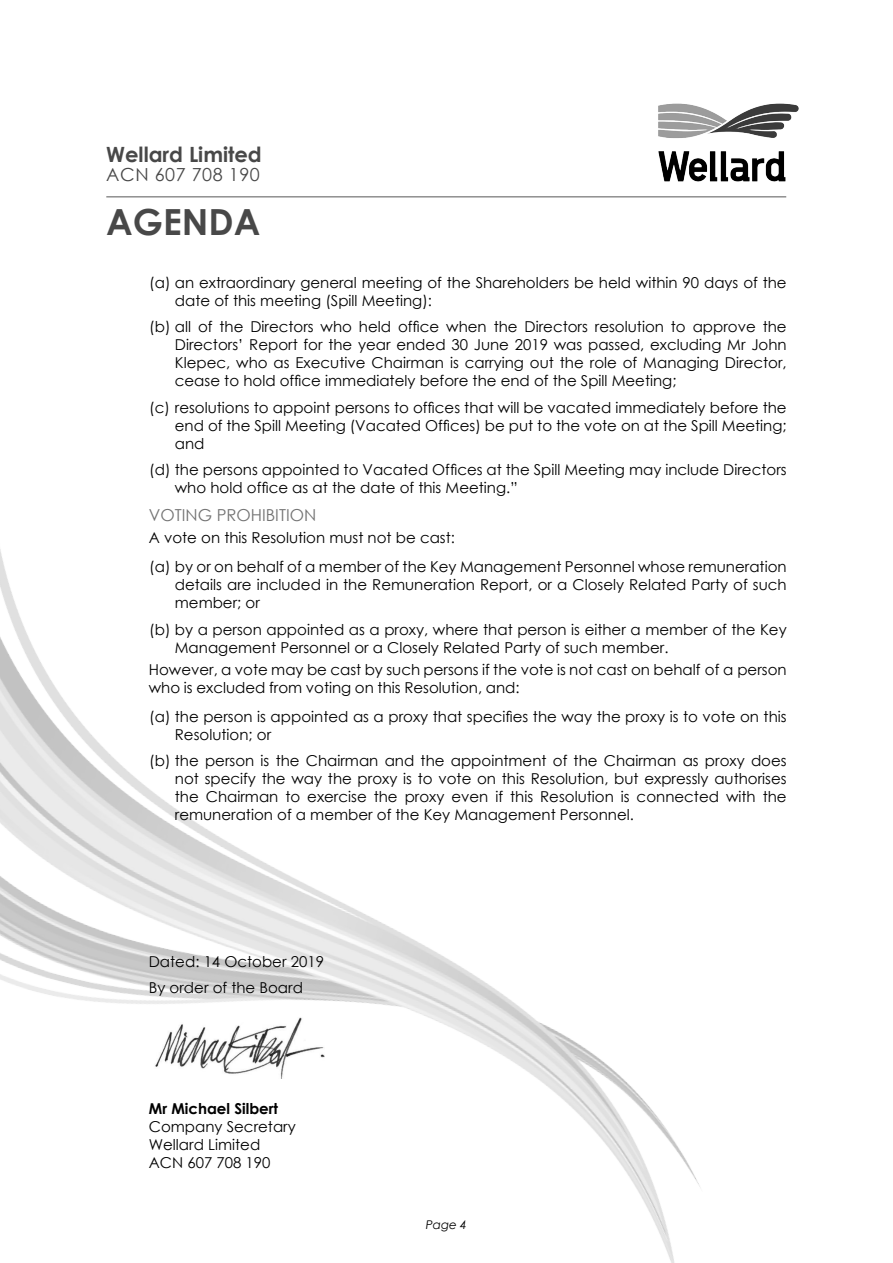
<style>
.page{position:relative;width:893px;height:1263px;background:#fff}
.page>*{position:absolute;margin:0;border:0;box-sizing:border-box;transform-origin:0 0}
.t1{font:700 36px "Century Gothic";color:#484848}
.t2{font:700 21px "Century Gothic";color:#484848}
.t3{font:18px "Century Gothic";letter-spacing:.03em;color:#484848}
.Small_gray_heading{font:16.5px "Century Gothic";color:#737373}
.Indented_Text{font:15px/18px "Century Gothic";color:#000}
.Body_Text{font:15px "Century Gothic";color:#000}
.Body_Text-2{font:700 15px "Century Gothic";color:#000}
.t4{font:italic 12px "Century Gothic";color:#000}
</style>
<div class="page">
<img style="left:658px;top:103px;width:141px;height:79px">
<img style="left:0;top:549px;width:700px;height:714px">
<hr style="left:106px;top:196px;width:680px;height:2px;background:#8f8f8f">
<img style="left:143px;top:1014px;width:187px;height:65px">
<h2 class="t2" style="left:106px;top:138px;width:157px">Wellard Limited</h2>
<p class="t3" style="left:106px;top:162px;width:155px">ACN 607 708 190</p>
<h1 class="t1" style="left:106px;top:195px;width:156px">AGENDA</h1>
<p class="Indented_Text" style="left:175px;top:273px;width:613px;text-indent:-26px">(a) an extraordinary general meeting of the Shareholders be held within 90 days of the date of this meeting (Spill Meeting):</p>
<p class="Indented_Text" style="left:175px;top:317px;width:613px;text-align:justify;text-indent:-26px">(b) all of the Directors who held office when the Directors resolution to approve the Directors’ Report for the year ended 30 June 2019 was passed, excluding Mr John Klepec, who as Executive Chairman is carrying out the role of Managing Director, cease to hold office immediately before the end of the Spill Meeting;</p>
<p class="Indented_Text" style="left:175px;top:398px;width:613px;text-align:justify;text-indent:-26px">(c) resolutions to appoint persons to offices that will be vacated immediately before the end of the Spill Meeting (Vacated Offices) be put to the vote on at the Spill Meeting; and</p>
<p class="Indented_Text" style="left:175px;top:460px;width:613px;text-indent:-26px">(d) the persons appointed to Vacated Offices at the Spill Meeting may include Directors who hold office as at the date of this Meeting.”</p>
<p class="Small_gray_heading" style="left:149px;top:504px;width:169px">VOTING PROHIBITION</p>
<p class="Indented_Text" style="left:149px;top:529px;width:308px">A vote on this Resolution must not be cast:</p>
<p class="Indented_Text" style="left:175px;top:557px;width:613px;text-align:justify;text-indent:-26px">(a) by or on behalf of a member of the Key Management Personnel whose remuneration details are included in the Remuneration Report, or a Closely Related Party of such member; or</p>
<p class="Indented_Text" style="left:175px;top:620px;width:613px;text-indent:-26px">(b) by a person appointed as a proxy, where that person is either a member of the Key<br>Management Personnel or a Closely Related Party of such member.</p>
<p class="Indented_Text" style="left:149px;top:660px;width:639px">However, a vote may be cast by such persons if the vote is not cast on behalf of a person who is excluded from voting on this Resolution, and:</p>
<p class="Indented_Text" style="left:175px;top:707px;width:613px;text-indent:-26px">(a) the person is appointed as a proxy that specifies the way the proxy is to vote on this<br>Resolution; or</p>
<p class="Indented_Text" style="left:175px;top:751px;width:613px;text-align:justify;text-indent:-26px">(b) the person is the Chairman and the appointment of the Chairman as proxy does not specify the way the proxy is to vote on this Resolution, but expressly authorises the Chairman to exercise the proxy even if this Resolution is connected with the remuneration of a member of the Key Management Personnel.</p>
<p class="Body_Text" style="left:149px;top:951px;width:177px">Dated: 14 October 2019</p>
<p class="Body_Text" style="left:149px;top:977px;width:156px">By order of the Board</p>
<p class="Body_Text-2" style="left:149px;top:1097px;width:131px">Mr Michael Silbert</p>
<p class="Body_Text" style="left:149px;top:1116px;width:148px">Company Secretary</p>
<p class="Body_Text" style="left:149px;top:1134px;width:113px">Wellard Limited</p>
<p class="Body_Text" style="left:149px;top:1152px;width:123px">ACN 607 708 190</p>
<p class="t4" style="left:426px;top:1217px;width:43px">Page 4</p>
</div>
